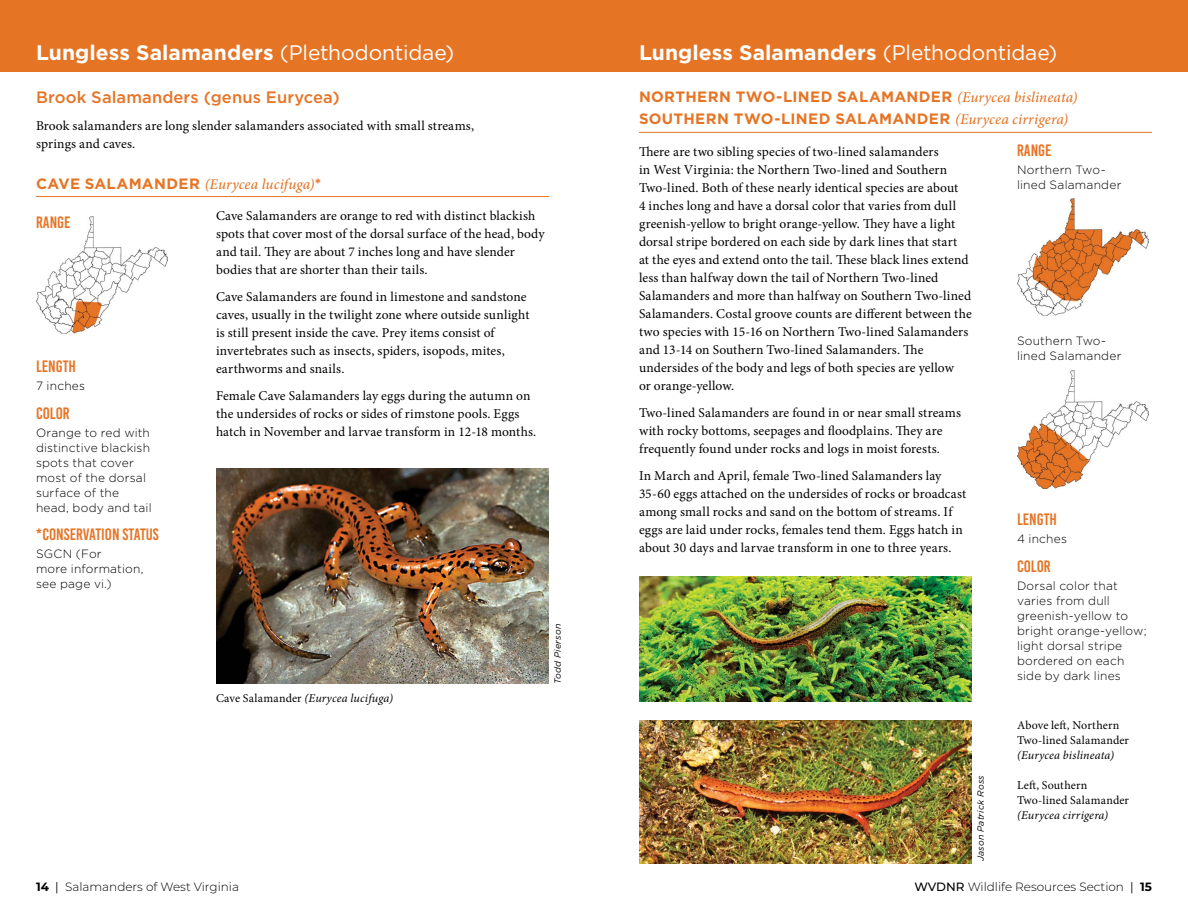
<style>
.page{position:relative;width:1188px;height:918px;background:#fff}
.page>*{position:absolute;margin:0;border:0;box-sizing:border-box;transform-origin:0 0}
.t1{font:700 21px "Gotham";letter-spacing:.005em;color:#fff}
.t2{font:16.5px "Bebas Kai";color:#e67425}
.t3{font:500 16.5px "Gotham";letter-spacing:.005em;color:#e67425}
.t4{font:700 15px/22.5px "Gotham";letter-spacing:.025em;color:#e67425}
.t5{font:italic 500 15px "Minion Pro";letter-spacing:.005em;color:#e67425}
.t6{font:13.5px/18px "Minion Pro";letter-spacing:.01em;color:#000}
.t7{font:300 12px/15px "Gotham";letter-spacing:.015em;color:#000}
.t8{font:12px/15px "Minion Pro";letter-spacing:.015em;color:#000}
.t9{font:italic 12px "Minion Pro";letter-spacing:.01em;color:#000}
.t10{font:300 12px "Montserrat";color:#000}
.t11{font:italic 9px "Gotham";letter-spacing:.025em;color:#000}
.s1{font-weight:400}
.s2{font-family:"Gotham";font-weight:700;font-style:normal}
.s3{font-style:normal}
.s4{font-family:"Minion Pro";font-weight:500;font-style:italic}
.s5{font-weight:700}
.s6{font-weight:500}
</style>
<div class="page">
<div style="left:0;top:0;width:1188px;height:72px;background:#e67425"></div>
<hr style="left:639px;top:132px;width:513px;height:1px;background:#e67425">
<hr style="left:36px;top:196px;width:513px;height:1px;background:#e67425">
<img style="left:36px;top:216px;width:132px;height:118px">
<img style="left:1017px;top:198px;width:132px;height:118px">
<img style="left:1017px;top:370px;width:132px;height:118px">
<img style="left:216px;top:468px;width:333px;height:216px">
<img style="left:639px;top:576px;width:333px;height:126px">
<img style="left:639px;top:720px;width:333px;height:144px">
<h1 class="t1" style="left:36px;top:38px;width:420px">Lungless Salamanders <span class="s1">(Plethodontidae)</span></h1>
<h1 class="t1" style="left:639px;top:38px;width:420px">Lungless Salamanders <span class="s1">(Plethodontidae)</span></h1>
<p class="t3" style="left:36px;top:87px;width:305px">Brook Salamanders (genus Eurycea)</p>
<p class="t6" style="left:36px;top:117px;width:440px">Brook salamanders are long slender salamanders associated with small streams, springs and caves.</p>
<p class="t5" style="left:36px;top:174px;width:287px"><span class="s2">CAVE SALAMANDER</span> (Eurycea lucifuga)<span class="s2">*</span></p>
<p class="t6" style="left:216px;top:207px;width:330px">Cave Salamanders are orange to red with distinct blackish spots that cover most of the dorsal surface of the head, body and tail. They are about 7 inches long and have slender bodies that are shorter than their tails.</p>
<p class="t6" style="left:216px;top:288px;width:315px">Cave Salamanders are found in limestone and sandstone caves, usually in the twilight zone where outside sunlight is still present inside the cave. Prey items consist of invertebrates such as insects, spiders, isopods, mites, earthworms and snails.</p>
<p class="t6" style="left:216px;top:387px;width:322px">Female Cave Salamanders lay eggs during the autumn on the undersides of rocks or sides of rimstone pools. Eggs hatch in November and larvae transform in 12-18 months.</p>
<p class="t2" style="left:36px;top:214px;width:36px">RANGE</p>
<p class="t2" style="left:36px;top:358px;width:41px">LENGTH</p>
<p class="t7" style="left:36px;top:378px;width:51px">7 inches</p>
<p class="t2" style="left:36px;top:404px;width:35px">COLOR</p>
<p class="t7" style="left:36px;top:425px;width:117px">Orange to red with distinctive blackish spots that cover most of the dorsal surface of the head, body and tail</p>
<p class="t2" style="left:36px;top:526px;width:124px">*CONSERVATION STATUS</p>
<p class="t7" style="left:36px;top:546px;width:109px">SGCN (For<br>more information, see page vi.)</p>
<p class="t9" style="left:216px;top:690px;width:179px"><span class="s3">Cave Salamander</span> (Eurycea lucifuga)</p>
<p class="t11" style="left:552px;top:684px;width:62px;rotate:-90deg">Todd Pierson</p>
<p class="t4" style="left:639px;top:85px;width:440px">NORTHERN TWO-LINED SALAMANDER <span class="s4">(Eurycea bislineata)<br></span>SOUTHERN TWO-LINED SALAMANDER <span class="s4">(Eurycea cirrigera)</span></p>
<p class="t6" style="left:639px;top:143px;width:334px">There are two sibling species of two-lined salamanders<br>in West Virginia: the Northern Two-lined and Southern Two-lined. Both of these nearly identical species are about<br>4 inches long and have a dorsal color that varies from dull greenish-yellow to bright orange-yellow. They have a light dorsal stripe bordered on each side by dark lines that start<br>at the eyes and extend onto the tail. These black lines extend less than halfway down the tail of Northern Two-lined Salamanders and more than halfway on Southern Two-lined Salamanders. Costal groove counts are different between the two species with 15-16 on Northern Two-lined Salamanders and 13-14 on Southern Two-lined Salamanders. The undersides of the body and legs of both species are yellow<br>or orange-yellow.</p>
<p class="t6" style="left:639px;top:404px;width:324px">Two-lined Salamanders are found in or near small streams with rocky bottoms, seepages and floodplains. They are frequently found under rocks and logs in moist forests.</p>
<p class="t6" style="left:639px;top:467px;width:329px">In March and April, female Two-lined Salamanders lay 35-60 eggs attached on the undersides of rocks or broadcast among small rocks and sand on the bottom of streams. If eggs are laid under rocks, females tend them. Eggs hatch in about 30 days and larvae transform in one to three years.</p>
<p class="t2" style="left:1017px;top:142px;width:36px">RANGE</p>
<p class="t7" style="left:1017px;top:162px;width:106px">Northern Two&shy;lined Salamander</p>
<p class="t7" style="left:1017px;top:333px;width:106px">Southern Two&shy;lined Salamander</p>
<p class="t2" style="left:1017px;top:511px;width:41px">LENGTH</p>
<p class="t7" style="left:1017px;top:531px;width:52px">4 inches</p>
<p class="t2" style="left:1017px;top:557px;width:35px">COLOR</p>
<p class="t7" style="left:1017px;top:578px;width:131px">Dorsal color that varies from dull greenish-yellow to bright orange-yellow; light dorsal stripe bordered on each side by dark lines</p>
<p class="t11" style="left:975px;top:861px;width:88px;rotate:-90deg">Jason Patrick Ross</p>
<p class="t8" style="left:1017px;top:717px;width:114px">Above left, Northern<br>Two-lined Salamander</p>
<p class="t9" style="left:1017px;top:747px;width:99px">(Eurycea bislineata)</p>
<p class="t8" style="left:1017px;top:777px;width:114px">Left, Southern<br>Two-lined Salamander</p>
<p class="t9" style="left:1017px;top:807px;width:93px">(Eurycea cirrigera)</p>
<p class="t10" style="left:36px;top:879px;width:205px"><span class="s5">14</span> <span class="s1">|</span> Salamanders of West Virginia</p>
<p class="t10" style="left:914px;top:879px;width:239px"><span class="s6">WVDNR</span> Wildlife Resources Section <span class="s1">|</span> <span class="s5">15</span></p>
</div>
